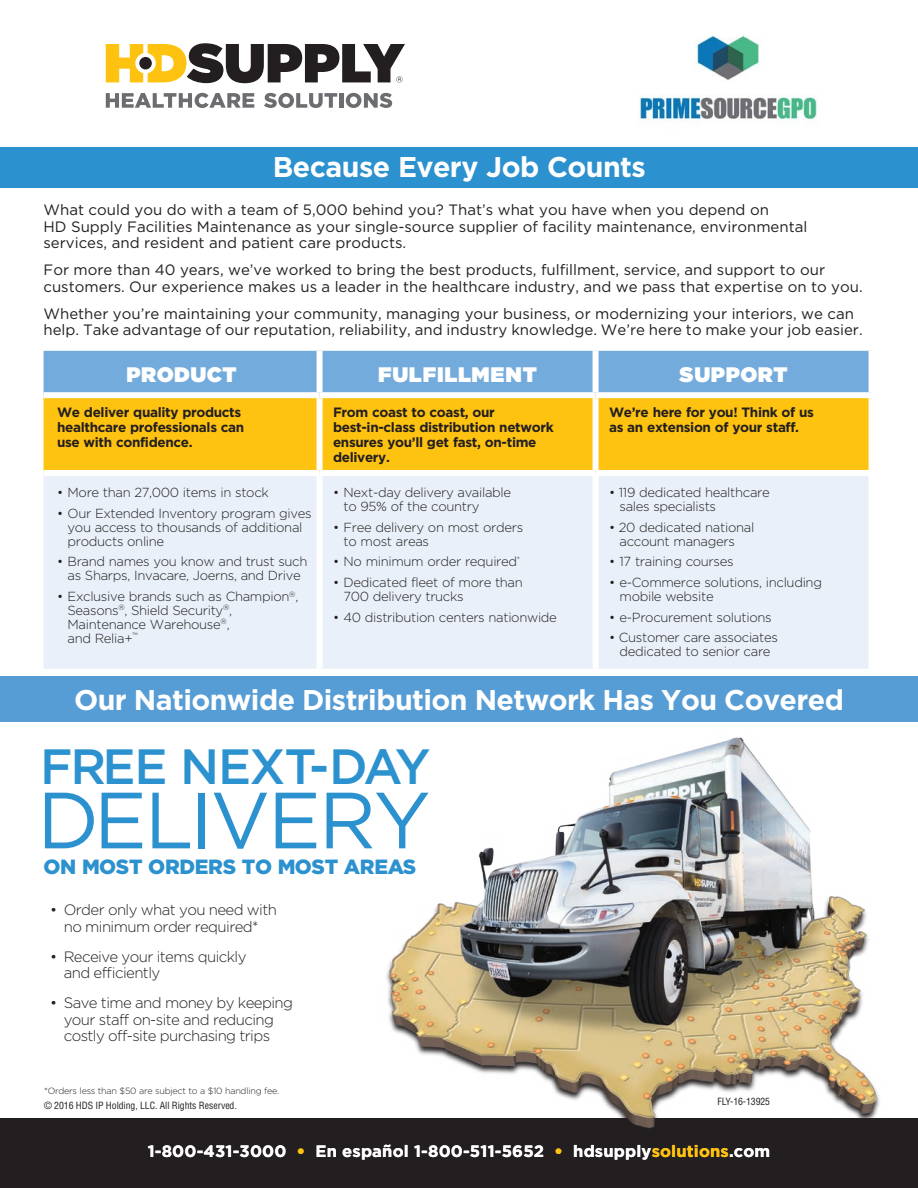
<style>
.page{position:relative;width:918px;height:1188px;background:#fff}
.page>*{position:absolute;margin:0;border:0;box-sizing:border-box;transform-origin:0 0}
.t1{font:79.5px "Gotham";letter-spacing:-.03em;color:#2c91cf}
.t2{font:500 49.5px "Gotham";letter-spacing:-.04em;color:#2c91cf}
.t3{font:700 28.5px "Gotham";letter-spacing:-.02em;color:#fff}
.t4{font:900 21px "Gotham";letter-spacing:.02em;color:#fff}
.t5{font:900 21px "Gotham";letter-spacing:.04em;color:#fff}
.t6{font:900 20.55px "Gotham";letter-spacing:-.015em;color:#2c91cf}
.t7{font:700 16.5px "Gotham";letter-spacing:.01em;color:#fff}
.t8{font:15px/16.5px "Gotham";color:#231f20}
.t9{font:300 15px/16.5px "Gotham";letter-spacing:-.04em;color:#231f20}
.t10{font:700 13.5px/15px "Gotham";letter-spacing:-.025em;color:#231f20}
.t11{font:300 13.2px/13.8px "Gotham";letter-spacing:-.025em;color:#231f20}
.t12{font:condensed 9.75px "Helvetica LT Std";letter-spacing:-.005em;color:#231f20}
.t13{font:300 9px "Gotham";letter-spacing:-.025em;color:#231f20}
.s1{font-weight:900;color:#fec210}
.s2{color:#fec210}
</style>
<div class="page">
<div style="left:0;top:1118px;width:918px;height:70px;background:#231f20"></div>
<div style="left:0;top:676px;width:918px;height:46px;background:#579dd5"></div>
<div style="left:44px;top:351px;width:825px;height:41px;background:#73abdc"></div>
<div style="left:44px;top:398px;width:825px;height:72px;background:#fec210"></div>
<div style="left:44px;top:476px;width:825px;height:193px;background:#e9f0f9"></div>
<div style="left:317px;top:351px;width:6px;height:41px;background:#fff"></div>
<div style="left:593px;top:351px;width:6px;height:41px;background:#fff"></div>
<div style="left:317px;top:398px;width:6px;height:72px;background:#fff"></div>
<div style="left:593px;top:398px;width:6px;height:72px;background:#fff"></div>
<div style="left:317px;top:476px;width:6px;height:193px;background:#fff"></div>
<div style="left:593px;top:476px;width:6px;height:193px;background:#fff"></div>
<div style="left:0;top:147px;width:918px;height:41px;background:#2c91cf"></div>
<img style="left:386px;top:737px;width:494px;height:391px">
<svg style="left:106px;top:43px;width:299px;height:40px"></svg>
<div style="left:139px;top:57px;width:13px;height:12px;background:#231f20;border-radius:50%"></div>
<svg style="left:106px;top:93px;width:148px;height:15px"></svg>
<svg style="left:264px;top:93px;width:73px;height:15px"></svg>
<hr style="left:339px;top:93px;width:4px;height:15px;background:#6c6d70">
<svg style="left:346px;top:93px;width:46px;height:15px"></svg>
<img style="left:639px;top:35px;width:178px;height:94px">
<h3 class="t3" style="left:273px;top:150px;width:374px">Because Every Job Counts</h3>
<p class="t8" style="left:44px;top:201px;width:765px">What could you do with a team of 5,000 behind you? That’s what you have when you depend on<br>HD Supply Facilities Maintenance as your single-source supplier of facility maintenance, environmental services, and resident and patient care products.</p>
<p class="t8" style="left:44px;top:261px;width:821px">For more than 40 years, we’ve worked to bring the best products, fulfillment, service, and support to our customers. Our experience makes us a leader in the healthcare industry, and we pass that expertise on to you.</p>
<p class="t8" style="left:44px;top:305px;width:821px">Whether you’re maintaining your community, managing your business, or modernizing your interiors, we can help. Take advantage of our reputation, reliability, and industry knowledge. We’re here to make your job easier.</p>
<h3 class="t4" style="left:127px;top:362px;width:111px">PRODUCT</h3>
<h3 class="t5" style="left:378px;top:362px;width:160px">FULFILLMENT</h3>
<h3 class="t4" style="left:680px;top:362px;width:109px">SUPPORT</h3>
<p class="t10" style="left:57px;top:405px;width:189px">We deliver quality products healthcare professionals can use with confidence.</p>
<p class="t10" style="left:333px;top:405px;width:222px">From coast to coast, our best-in-class distribution network ensures you’ll get fast, on-time delivery.</p>
<p class="t10" style="left:609px;top:405px;width:206px">We’re here for you! Think of us as an extension of your staff.</p>
<p class="t11" style="left:57px;top:486px;width:213px">• More than 27,000 items in stock</p>
<p class="t11" style="left:68px;top:506px;width:246px;text-indent:-11px">• Our Extended Inventory program gives you access to thousands of additional products online</p>
<p class="t11" style="left:57px;top:555px;width:252px;text-align:center">• Brand names you know and trust such as Sharps, Invacare, Joerns, and Drive</p>
<p class="t11" style="left:68px;top:589px;width:232px;text-indent:-11px">• Exclusive brands such as Champion<sup>®</sup>,<br>Seasons<sup>®</sup>, Shield Security<sup>®</sup>,<br>Maintenance Warehouse<sup>®</sup>,<br>and Relia+<sup>™</sup></p>
<p class="t11" style="left:620px;top:486px;width:152px;text-indent:-10px">• 119 dedicated healthcare sales specialists</p>
<p class="t11" style="left:620px;top:520px;width:136px;text-indent:-11px">• 20 dedicated national account managers</p>
<p class="t11" style="left:609px;top:555px;width:126px">• 17 training courses</p>
<p class="t11" style="left:620px;top:575px;width:204px;text-indent:-10px">• e-Commerce solutions, including mobile website</p>
<p class="t11" style="left:609px;top:610px;width:164px">• e-Procurement solutions</p>
<p class="t11" style="left:609px;top:630px;width:170px;text-align:center">• Customer care associates dedicated to senior care</p>
<p class="t11" style="left:344px;top:486px;width:169px;text-indent:-10px">• Next-day delivery available to 95% of the country</p>
<p class="t11" style="left:344px;top:520px;width:181px;text-indent:-10px">• Free delivery on most orders to most areas</p>
<p class="t11" style="left:333px;top:555px;width:189px">• No minimum order required<sup>*</sup></p>
<p class="t11" style="left:344px;top:575px;width:181px;text-indent:-10px">• Dedicated fleet of more than<br>700 delivery trucks</p>
<p class="t11" style="left:333px;top:610px;width:225px">• 40 distribution centers nationwide</p>
<h3 class="t3" style="left:74px;top:684px;width:771px">Our Nationwide Distribution Network Has You Covered</h3>
<h2 class="t2" style="left:40px;top:738px;width:392px">FREE NEXT-DAY</h2>
<h1 class="t1" style="left:37px;top:776px;width:395px">DELIVERY</h1>
<h3 class="t6" style="left:44px;top:855px;width:374px">ON MOST ORDERS TO MOST AREAS</h3>
<p class="t9" style="left:50px;top:901px;width:228px;text-align:center">• Order only what you need with no minimum order required*</p>
<p class="t9" style="left:64px;top:948px;width:184px;text-indent:-14px">• Receive your items quickly and efficiently</p>
<p class="t9" style="left:64px;top:994px;width:231px;text-indent:-14px">• Save time and money by keeping your staff on-site and reducing costly off-site purchasing trips</p>
<p class="t13" style="left:44px;top:1085px;width:237px">*Orders less than $50 are subject to a $10 handling fee.</p>
<p class="t12" style="left:44px;top:1099px;width:194px">© 2016 HDS IP Holding, LLC. All Rights Reserved.</p>
<p class="t12" style="left:718px;top:1095px;width:54px">FLY-16-13925</p>
<p class="t7" style="left:148px;top:1142px;width:159px">1-800-431-3000 <span class="s1">•</span></p>
<p class="t7" style="left:316px;top:1142px;width:456px">En español 1-800-511-5652 <span class="s1">•</span> hdsupply<span class="s2">solutions</span>.com</p>
</div>
